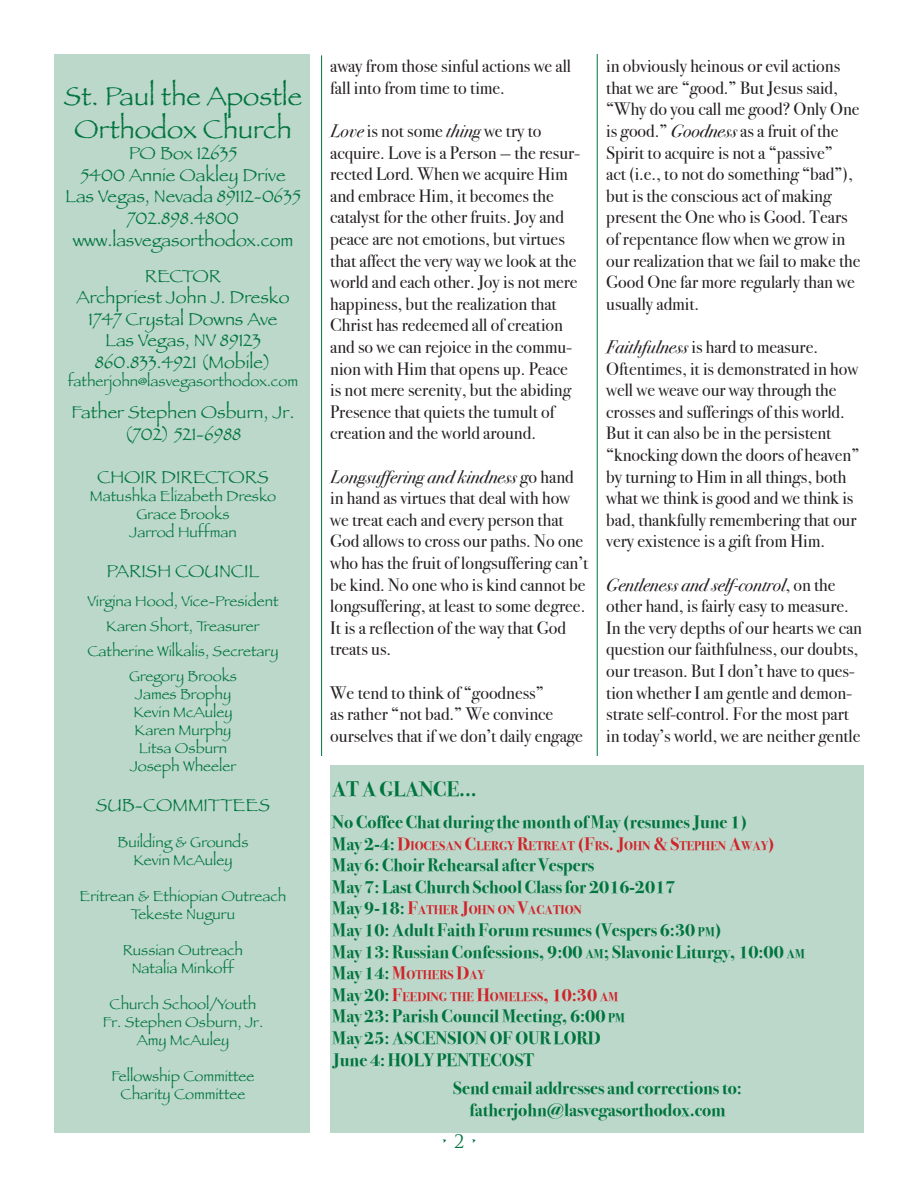
<style>
.page{position:relative;width:918px;height:1188px;background:#fff}
.page>*{position:absolute;margin:0;border:0;box-sizing:border-box;transform-origin:0 0}
.t1{font:27px "Papyrus";color:#00743e}
.t2{font:700 21px "Bodoni Svty Two ITCTT";color:#00743e}
.t3{font:18px/21.6px "Bodoni Svty Two ITCTT";color:#231f20}
.t4{font:700 18px "Bodoni Svty Two ITCTT";color:#00743e}
.t5{font:18px "Papyrus";color:#00743e}
.t6{font:18px "Trajan Pro";color:#00743e}
.t7{font:15px "Papyrus";color:#00743e}
.t8{font:700 12.6px "Bodoni Svty Two ITCTT";color:#d1232a}
.s1{font-style:italic}
.s2{font-size:18px;color:#00743e}
.s3{font-size:18px}
.s4{font-size:12.6px}
</style>
<div class="page">
<div style="left:55px;top:55px;width:255px;height:1078px;background:#bcd8ca"></div>
<hr style="left:597px;top:54px;width:1px;height:702px;background:#00743e">
<hr style="left:321px;top:55px;width:1px;height:701px;background:#00743e">
<div style="left:330px;top:765px;width:534px;height:368px;background:#bcd8ca"></div>
<p class="t1" style="left:64px;top:80px;width:240px">St. Paul the Apostle</p>
<p class="t1" style="left:74px;top:112px;width:219px">Orthodox Church</p>
<p class="t5" style="left:129px;top:142px;width:110px">PO Box 12635</p>
<p class="t5" style="left:80px;top:164px;width:207px">5400 Annie Oakley Drive</p>
<p class="t5" style="left:65px;top:186px;width:237px">Las Vegas, Nevada 89112-0635</p>
<p class="t5" style="left:127px;top:207px;width:113px">702.898.4800</p>
<p class="t5" style="left:73px;top:229px;width:222px">www.lasvegasorthodox.com</p>
<p class="t5" style="left:145px;top:265px;width:78px">RECTOR</p>
<p class="t5" style="left:77px;top:286px;width:214px">Archpriest John J. Dresko</p>
<p class="t5" style="left:89px;top:308px;width:190px">1747 Crystal Downs Ave</p>
<p class="t5" style="left:105px;top:330px;width:157px">Las Vegas, NV 89123</p>
<p class="t5" style="left:95px;top:351px;width:177px">860.833.4921 (Mobile)</p>
<p class="t7" style="left:68px;top:372px;width:232px">fatherjohn@lasvegasorthodox.com</p>
<p class="t5" style="left:72px;top:402px;width:224px">Father Stephen Osburn, Jr.</p>
<p class="t5" style="left:125px;top:423px;width:118px">(702) 521-6988</p>
<p class="t5" style="left:97px;top:466px;width:173px">CHOIR DIRECTORS</p>
<p class="t7" style="left:90px;top:487px;width:188px">Matushka Elizabeth Dresko</p>
<p class="t7" style="left:137px;top:505px;width:94px">Grace Brooks</p>
<p class="t7" style="left:129px;top:523px;width:109px">Jarrod Huffman</p>
<p class="t5" style="left:107px;top:560px;width:154px">PARISH COUNCIL</p>
<p class="t7" style="left:87px;top:592px;width:192px">Virgina Hood, Vice-President</p>
<p class="t7" style="left:106px;top:617px;width:155px">Karen Short, Treasurer</p>
<p class="t7" style="left:87px;top:642px;width:193px">Catherine Wilkalis, Secretary</p>
<p class="t7" style="left:129px;top:667px;width:109px">Gregory Brooks</p>
<p class="t7" style="left:135px;top:685px;width:98px">James Brophy</p>
<p class="t7" style="left:134px;top:703px;width:100px">Kevin McAuley</p>
<p class="t7" style="left:135px;top:721px;width:98px">Karen Murphy</p>
<p class="t7" style="left:139px;top:739px;width:90px">Litsa Osburn</p>
<p class="t7" style="left:130px;top:757px;width:108px">Joseph Wheeler</p>
<p class="t5" style="left:96px;top:794px;width:176px">SUB-COMMITTEES</p>
<p class="t7" style="left:118px;top:833px;width:132px">Building &amp; Grounds</p>
<p class="t7" style="left:134px;top:851px;width:100px">Kevin McAuley</p>
<p class="t7" style="left:80px;top:887px;width:208px">Eritrean &amp; Ethiopian Outreach</p>
<p class="t7" style="left:131px;top:905px;width:106px">Tekeste Nuguru</p>
<p class="t7" style="left:123px;top:941px;width:122px">Russian Outreach</p>
<p class="t7" style="left:132px;top:959px;width:104px">Natalia Minkoff</p>
<p class="t7" style="left:110px;top:995px;width:148px">Church School/Youth</p>
<p class="t7" style="left:103px;top:1013px;width:162px">Fr. Stephen Osburn, Jr.</p>
<p class="t7" style="left:137px;top:1031px;width:94px">Amy McAuley</p>
<p class="t7" style="left:111px;top:1067px;width:145px">Fellowship Committee</p>
<p class="t7" style="left:121px;top:1085px;width:126px">Charity Committee</p>
<p class="t3" style="left:330px;top:53px;width:242px">away from those sinful actions we all fall into from time to time.</p>
<p class="t3" style="left:330px;top:118px;width:251px"><span class="s1">Love</span> is not some <span class="s1">thing</span> we try to acquire. Love is a Person — the resur&shy;rected Lord. When we acquire Him and embrace Him, it becomes the catalyst for the other fruits. Joy and peace are not emotions, but virtues that affect the very way we look at the world and each other. Joy is not mere happiness, but the realization that Christ has redeemed all of creation and so we can rejoice in the commu&shy;nion with Him that opens up. Peace is not mere serenity, but the abiding Presence that quiets the tumult of creation and the world around.</p>
<p class="t3" style="left:330px;top:464px;width:259px"><span class="s1">Longsuffering and kindness</span> go hand in hand as virtues that deal with how we treat each and every person that God allows to cross our paths. No one who has the fruit of longsuffering can’t be kind. No one who is kind cannot be longsuffering, at least to some degree.<br>It is a reflection of the way that God treats us.</p>
<p class="t3" style="left:330px;top:680px;width:254px">We tend to think of “goodness”<br>as rather “not bad.” We convince ourselves that if we don’t daily engage</p>
<p class="t3" style="left:606px;top:53px;width:256px">in obviously heinous or evil actions that we are “good.” But Jesus said, “Why do you call me good? Only One is good.” <span class="s1">Goodness</span> as a fruit of the Spirit to acquire is not a “passive”<br>act (i.e., to not do something “bad”), but is the conscious act of making present the One who is Good. Tears of repentance flow when we grow in our realization that we fail to make the Good One far more regularly than we usually admit.</p>
<p class="t3" style="left:606px;top:334px;width:255px"><span class="s1">Faithfulness</span> is hard to measure.<br>Oftentimes, it is demonstrated in how well we weave our way through the crosses and sufferings of this world.<br>But it can also be in the persistent “knocking down the doors of heaven” by turning to Him in all things, both what we think is good and we think is bad, thankfully remembering that our very existence is a gift from Him.</p>
<p class="t3" style="left:606px;top:572px;width:257px"><span class="s1">Gentleness and self-control</span>, on the other hand, is fairly easy to measure.<br>In the very depths of our hearts we can question our faithfulness, our doubts, our treason. But I don’t have to ques&shy;tion whether I am gentle and demon&shy;strate self-control. For the most part in today’s world, we are neither gentle</p>
<p class="t2" style="left:332px;top:771px;width:146px">AT A GLANCE...</p>
<p class="t4" style="left:332px;top:807px;width:417px">No Coffee Chat during the month of May (resumes June 1)</p>
<p class="t8" style="left:332px;top:835px;width:444px"><span class="s2">May 2-4:</span> <span class="s3">D</span>IOCESAN <span class="s3">C</span>LERGY <span class="s3">R</span>ETREAT <span class="s3">(F</span>RS<span class="s3">. J</span>OHN <span class="s3">&amp; S</span>TEPHEN <span class="s3">A</span>WAY<span class="s3">)</span></p>
<p class="t4" style="left:332px;top:850px;width:263px">May 6: Choir Rehearsal after Vespers</p>
<p class="t4" style="left:332px;top:872px;width:345px">May 7: Last Church School Class for 2016-2017</p>
<p class="t8" style="left:332px;top:900px;width:251px"><span class="s2">May 9-18:</span> <span class="s3">F</span>ATHER <span class="s3">J</span>OHN ON <span class="s3">V</span>ACATION</p>
<p class="t4" style="left:332px;top:915px;width:391px">May 10: Adult Faith Forum resumes (Vespers 6:30 <span class="s4">PM</span>)</p>
<p class="t4" style="left:332px;top:937px;width:474px">May 13: Russian Confessions, 9:00 <span class="s4">AM</span>; Slavonic Liturgy, 10:00 <span class="s4">AM</span></p>
<p class="t8" style="left:332px;top:965px;width:154px"><span class="s2">May 14:</span> <span class="s3">M</span>OTHERS <span class="s3">D</span>AY</p>
<p class="t8" style="left:332px;top:986px;width:288px"><span class="s2">May 20:</span> <span class="s3">F</span>EEDING THE <span class="s3">H</span>OMELESS<span class="s3">, 10:30</span> AM</p>
<p class="t4" style="left:332px;top:1001px;width:294px">May 23: Parish Council Meeting, 6:00 <span class="s4">PM</span></p>
<p class="t4" style="left:332px;top:1023px;width:270px">May 25: ASCENSION OF OUR LORD</p>
<p class="t4" style="left:332px;top:1045px;width:203px">June 4: HOLY PENTECOST</p>
<p class="t4" style="left:453px;top:1073px;width:290px">Send email addresses and corrections to:</p>
<p class="t4" style="left:470px;top:1095px;width:258px">fatherjohn@lasvegasorthodox.com</p>
<p class="t6" style="left:441px;top:1130px;width:39px">• 2 •</p>
</div>
